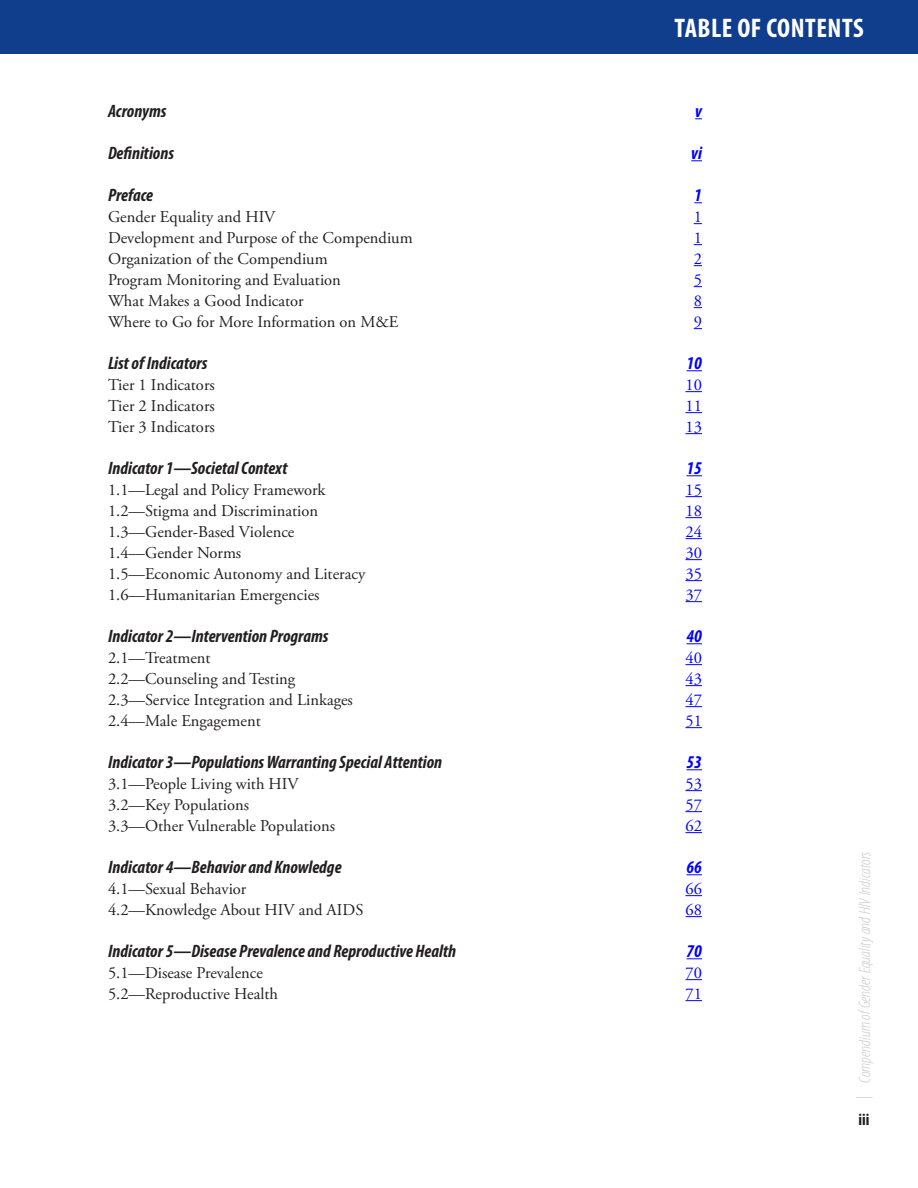
<style>
.page{position:relative;width:918px;height:1188px;background:#fff}
.page>*{position:absolute;margin:0;border:0;box-sizing:border-box;transform-origin:0 0}
.t1{font:700 condensed 27px "Myriad Pro";letter-spacing:.02em;color:#fff}
.subhed_second{font:italic 700 condensed 18px "Myriad Pro";color:#231f20}
.subhed_second-2{font:italic 700 condensed 18px "Myriad Pro";color:#00f}
.body_text{font:16.5px "Adobe Garamond Pro";color:#231f20}
.body_text-2{font:16.5px "Adobe Garamond Pro";color:#00f}
.t2{font:italic 300 condensed 16.5px "Myriad Pro";color:#c7c8ca}
.t3{font:700 condensed 16.5px "Myriad Pro";color:#231f20}
.s1{font-style:normal}
</style>
<div class="page">
<div style="left:0;top:0;width:918px;height:54px;background:#103d8c"></div>
<svg style="left:687px;top:370px;width:15px;height:1px"></svg>
<svg style="left:686px;top:391px;width:16px;height:1px"></svg>
<svg style="left:686px;top:412px;width:16px;height:1px"></svg>
<svg style="left:686px;top:433px;width:16px;height:1px"></svg>
<svg style="left:687px;top:475px;width:15px;height:1px"></svg>
<svg style="left:686px;top:496px;width:16px;height:1px"></svg>
<svg style="left:686px;top:517px;width:16px;height:1px"></svg>
<svg style="left:686px;top:538px;width:16px;height:1px"></svg>
<svg style="left:686px;top:559px;width:16px;height:1px"></svg>
<svg style="left:686px;top:580px;width:16px;height:1px"></svg>
<svg style="left:686px;top:601px;width:16px;height:1px"></svg>
<svg style="left:687px;top:643px;width:15px;height:1px"></svg>
<svg style="left:686px;top:664px;width:16px;height:1px"></svg>
<svg style="left:686px;top:685px;width:16px;height:1px"></svg>
<svg style="left:686px;top:706px;width:16px;height:1px"></svg>
<svg style="left:686px;top:727px;width:16px;height:1px"></svg>
<svg style="left:687px;top:769px;width:15px;height:1px"></svg>
<svg style="left:686px;top:790px;width:16px;height:1px"></svg>
<svg style="left:686px;top:811px;width:16px;height:1px"></svg>
<svg style="left:686px;top:832px;width:16px;height:1px"></svg>
<svg style="left:687px;top:874px;width:15px;height:1px"></svg>
<svg style="left:686px;top:895px;width:16px;height:1px"></svg>
<svg style="left:686px;top:916px;width:16px;height:1px"></svg>
<svg style="left:687px;top:958px;width:15px;height:1px"></svg>
<svg style="left:686px;top:979px;width:16px;height:1px"></svg>
<svg style="left:686px;top:1000px;width:16px;height:1px"></svg>
<p class="t1" style="left:674px;top:11px;width:191px">TABLE OF CONTENTS</p>
<p class="subhed_second" style="left:108px;top:100px;width:60px">Acronyms</p>
<p class="subhed_second-2" style="left:695px;top:100px;width:8px">v</p>
<p class="subhed_second" style="left:108px;top:142px;width:68px">Definitions</p>
<p class="subhed_second-2" style="left:691px;top:142px;width:12px">vi</p>
<p class="subhed_second" style="left:108px;top:184px;width:47px">Preface</p>
<p class="subhed_second-2" style="left:694px;top:184px;width:9px">1</p>
<p class="body_text" style="left:108px;top:207px;width:169px">Gender Equality and HIV</p>
<p class="body_text-2" style="left:694px;top:207px;width:10px">1</p>
<p class="body_text" style="left:108px;top:228px;width:306px">Development and Purpose of the Compendium</p>
<p class="body_text-2" style="left:694px;top:228px;width:10px">1</p>
<p class="body_text" style="left:108px;top:249px;width:221px">Organization of the Compendium</p>
<p class="body_text-2" style="left:694px;top:249px;width:10px">2</p>
<p class="body_text" style="left:108px;top:270px;width:234px">Program Monitoring and Evaluation</p>
<p class="body_text-2" style="left:694px;top:270px;width:10px">5</p>
<p class="body_text" style="left:108px;top:291px;width:197px">What Makes a Good Indicator</p>
<p class="body_text-2" style="left:694px;top:291px;width:10px">8</p>
<p class="body_text" style="left:108px;top:312px;width:292px">Where to Go for More Information on M&amp;E</p>
<p class="body_text-2" style="left:694px;top:312px;width:10px">9</p>
<p class="subhed_second" style="left:108px;top:352px;width:101px">List of Indicators</p>
<p class="subhed_second-2" style="left:687px;top:352px;width:17px">10</p>
<p class="body_text" style="left:108px;top:375px;width:108px">Tier 1 Indicators</p>
<p class="body_text-2" style="left:686px;top:375px;width:18px">10</p>
<p class="body_text" style="left:108px;top:396px;width:108px">Tier 2 Indicators</p>
<p class="body_text-2" style="left:686px;top:396px;width:18px">11</p>
<p class="body_text" style="left:108px;top:417px;width:108px">Tier 3 Indicators</p>
<p class="body_text-2" style="left:686px;top:417px;width:18px">13</p>
<p class="subhed_second" style="left:108px;top:457px;width:181px">Indicator 1—Societal Context</p>
<p class="subhed_second-2" style="left:687px;top:457px;width:17px">15</p>
<p class="body_text" style="left:108px;top:480px;width:219px">1.1—Legal and Policy Framework</p>
<p class="body_text-2" style="left:686px;top:480px;width:18px">15</p>
<p class="body_text" style="left:108px;top:501px;width:212px">1.2—Stigma and Discrimination</p>
<p class="body_text-2" style="left:686px;top:501px;width:18px">18</p>
<p class="body_text" style="left:108px;top:522px;width:188px">1.3—Gender-Based Violence</p>
<p class="body_text-2" style="left:686px;top:522px;width:18px">24</p>
<p class="body_text" style="left:108px;top:543px;width:135px">1.4—Gender Norms</p>
<p class="body_text-2" style="left:686px;top:543px;width:18px">30</p>
<p class="body_text" style="left:108px;top:564px;width:259px">1.5—Economic Autonomy and Literacy</p>
<p class="body_text-2" style="left:686px;top:564px;width:18px">35</p>
<p class="body_text" style="left:108px;top:585px;width:213px">1.6—Humanitarian Emergencies</p>
<p class="body_text-2" style="left:686px;top:585px;width:18px">37</p>
<p class="subhed_second" style="left:108px;top:625px;width:222px">Indicator 2—Intervention Programs</p>
<p class="subhed_second-2" style="left:687px;top:625px;width:17px">40</p>
<p class="body_text" style="left:108px;top:648px;width:104px">2.1—Treatment</p>
<p class="body_text-2" style="left:686px;top:648px;width:18px">40</p>
<p class="body_text" style="left:108px;top:669px;width:189px">2.2—Counseling and Testing</p>
<p class="body_text-2" style="left:686px;top:669px;width:18px">43</p>
<p class="body_text" style="left:108px;top:690px;width:246px">2.3—Service Integration and Linkages</p>
<p class="body_text-2" style="left:686px;top:690px;width:18px">47</p>
<p class="body_text" style="left:108px;top:711px;width:154px">2.4—Male Engagement</p>
<p class="body_text-2" style="left:686px;top:711px;width:18px">51</p>
<p class="subhed_second" style="left:108px;top:751px;width:336px">Indicator 3—Populations Warranting Special Attention</p>
<p class="subhed_second-2" style="left:687px;top:751px;width:17px">53</p>
<p class="body_text" style="left:108px;top:774px;width:192px">3.1—People Living with HIV</p>
<p class="body_text-2" style="left:686px;top:774px;width:18px">53</p>
<p class="body_text" style="left:108px;top:795px;width:143px">3.2—Key Populations</p>
<p class="body_text-2" style="left:686px;top:795px;width:18px">57</p>
<p class="body_text" style="left:108px;top:816px;width:229px">3.3—Other Vulnerable Populations</p>
<p class="body_text-2" style="left:686px;top:816px;width:18px">62</p>
<p class="subhed_second" style="left:108px;top:856px;width:235px">Indicator 4—Behavior and Knowledge</p>
<p class="subhed_second-2" style="left:687px;top:856px;width:17px">66</p>
<p class="body_text" style="left:108px;top:879px;width:140px">4.1—Sexual Behavior</p>
<p class="body_text-2" style="left:686px;top:879px;width:18px">66</p>
<p class="body_text" style="left:108px;top:900px;width:257px">4.2—Knowledge About HIV and AIDS</p>
<p class="body_text-2" style="left:686px;top:900px;width:18px">68</p>
<p class="subhed_second" style="left:108px;top:940px;width:350px">Indicator 5—Disease Prevalence and Reproductive Health</p>
<p class="subhed_second-2" style="left:687px;top:940px;width:17px">70</p>
<p class="body_text" style="left:108px;top:963px;width:157px">5.1—Disease Prevalence</p>
<p class="body_text-2" style="left:686px;top:963px;width:18px">70</p>
<p class="body_text" style="left:108px;top:984px;width:172px">5.2—Reproductive Health</p>
<p class="body_text-2" style="left:686px;top:984px;width:18px">71</p>
<p class="t2" style="left:855px;top:1099px;width:249px;rotate:-90deg"><span class="s1">|</span> Compendium ofGender Equality and HIV Indicators</p>
<p class="t3" style="left:858px;top:1109px;width:13px">iii</p>
</div>
